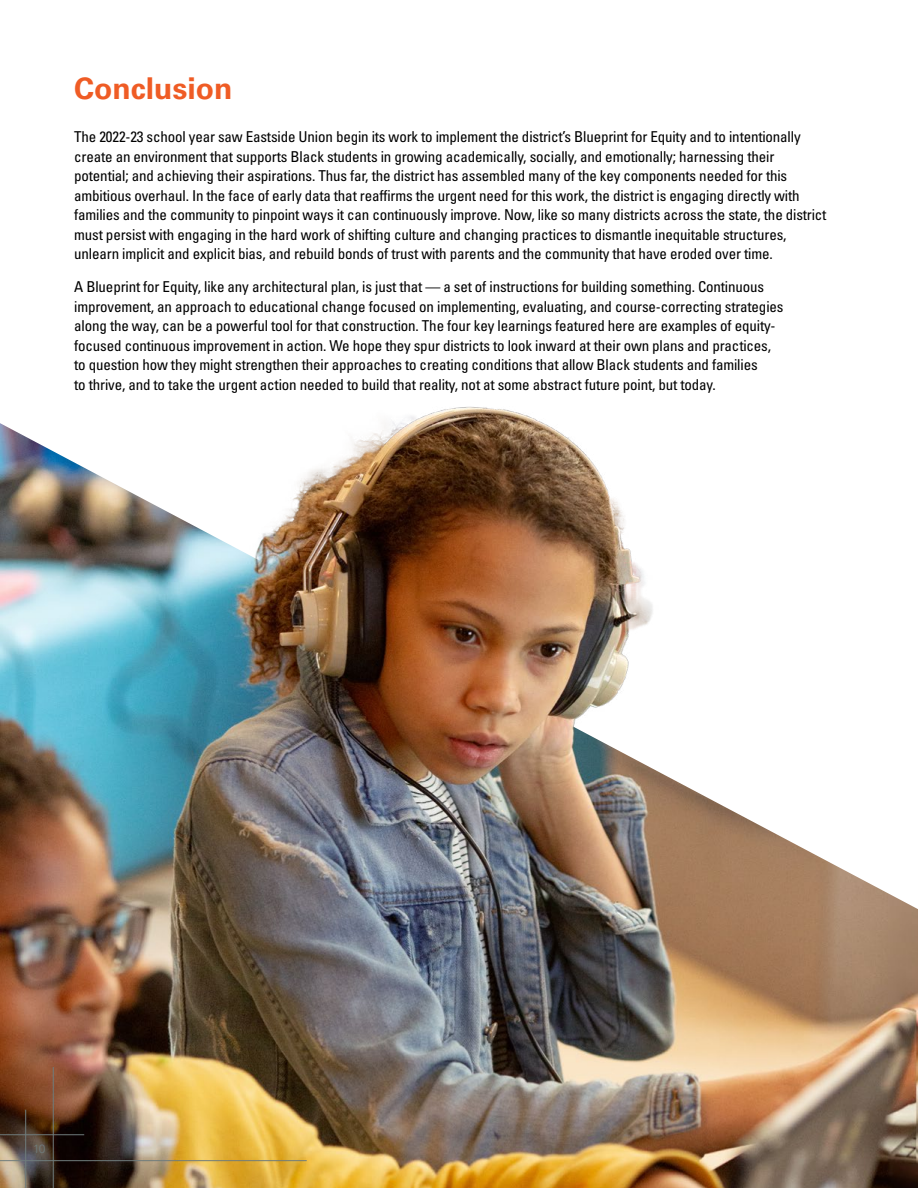
<style>
.page{position:relative;width:918px;height:1188px;background:#fff}
.page>*{position:absolute;margin:0;border:0;box-sizing:border-box;transform-origin:0 0}
.Headline{font:700 30px "Univers LT Pro 65";color:#ef5c25}
.body_copy{font:condensed 15px/19.5px "Univers LT Pro";letter-spacing:-.01em;color:#000}
.t1{font:300 12px "Univers LT Pro 45";color:#6f7c7c}
</style>
<div class="page">
<img style="left:0;top:423px;width:918px;height:765px">
<hr style="left:25px;top:1110px;width:1px;height:78px;background:#6f7c7c">
<hr style="left:0;top:1134px;width:84px;height:1px;background:#6f7c7c">
<hr style="left:0;top:1160px;width:307px;height:1px;background:#6f7c7c">
<hr style="left:53px;top:1067px;width:1px;height:121px;background:#6f7c7c">
<p class="Headline" style="left:74px;top:67px;width:160px">Conclusion</p>
<p class="body_copy" style="left:74px;top:127px;width:754px">The 2022-23 school year saw Eastside Union begin its work to implement the district’s Blueprint for Equity and to intentionally create an environment that supports Black students in growing academically, socially, and emotionally; harnessing their potential; and achieving their aspirations. Thus far, the district has assembled many of the key components needed for this ambitious overhaul. In the face of early data that reaffirms the urgent need for this work, the district is engaging directly with families and the community to pinpoint ways it can continuously improve. Now, like so many districts across the state, the district must persist with engaging in the hard work of shifting culture and changing practices to dismantle inequitable structures, unlearn implicit and explicit bias, and rebuild bonds of trust with parents and the community that have eroded over time.</p>
<p class="body_copy" style="left:74px;top:277px;width:711px">A Blueprint for Equity, like any architectural plan, is just that — a set of instructions for building something. Continuous improvement, an approach to educational change focused on implementing, evaluating, and course-correcting strategies along the way, can be a powerful tool for that construction. The four key learnings featured here are examples of equity&shy;focused continuous improvement in action. We hope they spur districts to look inward at their own plans and practices, to question how they might strengthen their approaches to creating conditions that allow Black students and families<br>to thrive, and to take the urgent action needed to build that reality, not at some abstract future point, but today.</p>
<p class="t1" style="left:33px;top:1140px;width:14px">10</p>
</div>
